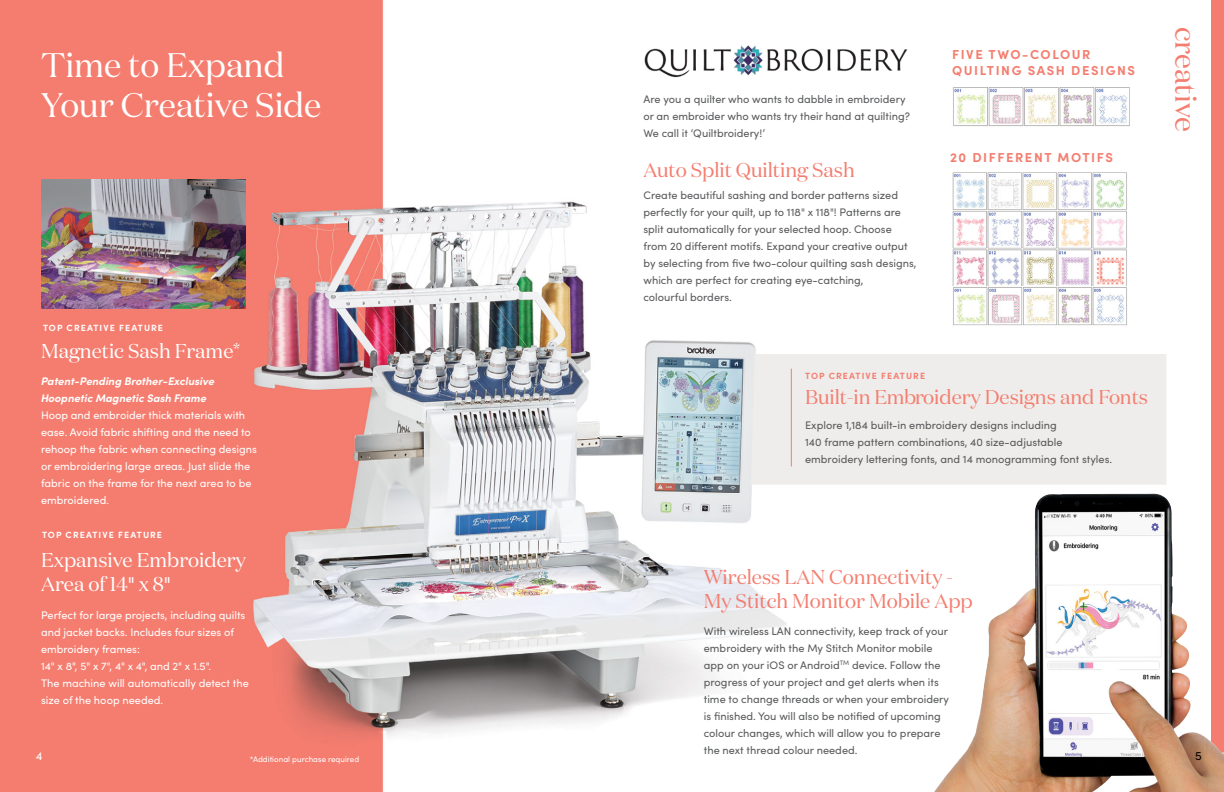
<style>
.page{position:relative;width:1224px;height:792px;background:#fff}
.page>*{position:absolute;margin:0;border:0;box-sizing:border-box;transform-origin:0 0}
.t1{font:34px/40px "Domaine Disp";color:#fff}
.t2{font:29.4px "Domaine Disp";color:#f47d6f}
.t3{font:20px/24.5px "Domaine Disp";color:#f47d6f}
.t4{font:20px/24.5px "Domaine Disp";color:#fff}
.t5{font:700 13px/16px "Sofia Pro";letter-spacing:.12em;color:#f47d6f}
.t6{font:12px "Sofia Pro";color:#fff}
.t7{font:12px "Sofia Pro";color:#000}
.t8{font:11px/17px "Sofia Pro";color:#58595b}
.t9{font:11px/17px "Sofia Pro";color:#fff}
.t10{font:italic 700 11px/17px "Sofia Pro";color:#fff}
.t11{font:700 9px "Sofia Pro";letter-spacing:.12em;color:#fff}
.t12{font:700 9px "Sofia Pro";letter-spacing:.12em;color:#f47d6f}
.t13{font:8px "Sofia Pro";color:#fff}
.s1{font-family:"Sofia Pro"}
</style>
<div class="page">
<img style="left:0;top:0;width:786px;height:792px">
<div style="left:751px;top:354px;width:415px;height:131px;background:#efedeb"></div>
<div style="left:1211px;top:0;width:13px;height:792px;background:#f47d6f"></div>
<img style="left:934px;top:494px;width:290px;height:298px">
<img style="left:953px;top:172px;width:174px;height:114px">
<img style="left:953px;top:287px;width:174px;height:39px">
<img style="left:953px;top:87px;width:177px;height:39px">
<img style="left:41px;top:179px;width:205px;height:129px">
<hr style="left:791px;top:369px;width:1px;height:97px;background:#f47d6f">
<img style="left:643px;top:36px;width:265px;height:48px">
<h1 class="t1" style="left:41px;top:44px;width:282px">Time to Expand<br>Your Creative Side</h1>
<p class="t11" style="left:43px;top:321px;width:122px">TOP CREATIVE FEATURE</p>
<h3 class="t4" style="left:41px;top:339px;width:201px">Magnetic Sash Frame*</h3>
<p class="t10" style="left:41px;top:372px;width:175px">Patent-Pending Brother-Exclusive<br>Hoopnetic Magnetic Sash Frame</p>
<p class="t9" style="left:41px;top:406px;width:217px">Hoop and embroider thick materials with ease. Avoid fabric shifting and the need to rehoop the fabric when connecting designs or embroidering large areas. Just slide the fabric on the frame for the next area to be embroidered.</p>
<p class="t11" style="left:42px;top:528px;width:122px">TOP CREATIVE FEATURE</p>
<p class="t8" style="left:643px;top:90px;width:268px">Are you a quilter who wants to dabble in embroidery or an embroider who wants try their hand at quilting?<br>We call it ‘Quiltbroidery!’</p>
<h3 class="t3" style="left:643px;top:158px;width:213px">Auto Split Quilting Sash</h3>
<p class="t8" style="left:643px;top:187px;width:275px">Create beautiful sashing and border patterns sized perfectly for your quilt, up to 118" x 118"! Patterns are split automatically for your selected hoop. Choose from 20 different motifs. Expand your creative output by selecting from five two-colour quilting sash designs, which are perfect for creating eye-catching,<br>colourful borders.</p>
<p class="t5" style="left:952px;top:45px;width:185px">FIVE TWO-COLOUR<br>QUILTING SASH DESIGNS</p>
<p class="t5" style="left:950px;top:149px;width:164px">20 DIFFERENT MOTIFS</p>
<h2 class="t2" style="left:1204px;top:27px;width:106px;rotate:90deg">creative</h2>
<p class="t12" style="left:805px;top:369px;width:122px">TOP CREATIVE FEATURE</p>
<h3 class="t3" style="left:805px;top:385px;width:345px">Built-in Embroidery Designs and Fonts</h3>
<p class="t8" style="left:805px;top:416px;width:309px">Explore 1,184 built-in embroidery designs including<br>140 frame pattern combinations, 40 size-adjustable embroidery lettering fonts, and 14 monogramming font styles.</p>
<h3 class="t4" style="left:41px;top:547px;width:206px">Expansive Embroidery<br>Area of 14<span class="s1">"</span> x 8<span class="s1">"</span></h3>
<p class="t9" style="left:41px;top:606px;width:209px">Perfect for large projects, including quilts and jacket backs. Includes four sizes of embroidery frames:<br>14" x 8", 5" x 7", 4" x 4", and 2" x 1.5".<br>The machine will automatically detect the size of the hoop needed.</p>
<h3 class="t3" style="left:704px;top:564px;width:270px">Wireless LAN Connectivity -<br>My Stitch Monitor Mobile App</h3>
<p class="t8" style="left:704px;top:622px;width:247px">With wireless LAN connectivity, keep track of your embroidery with the My Stitch Monitor mobile app on your iOS or Android<sup>TM</sup> device. Follow the progress of your project and get alerts when its time to change threads or when your embroidery is finished. You will also be notified of upcoming colour changes, which will allow you to prepare the next thread colour needed.</p>
<p class="t6" style="left:36px;top:747px;width:8px">4</p>
<p class="t7" style="left:1195px;top:747px;width:8px">5</p>
<p class="t13" style="left:250px;top:753px;width:111px">*Additional purchase required</p>
</div>
